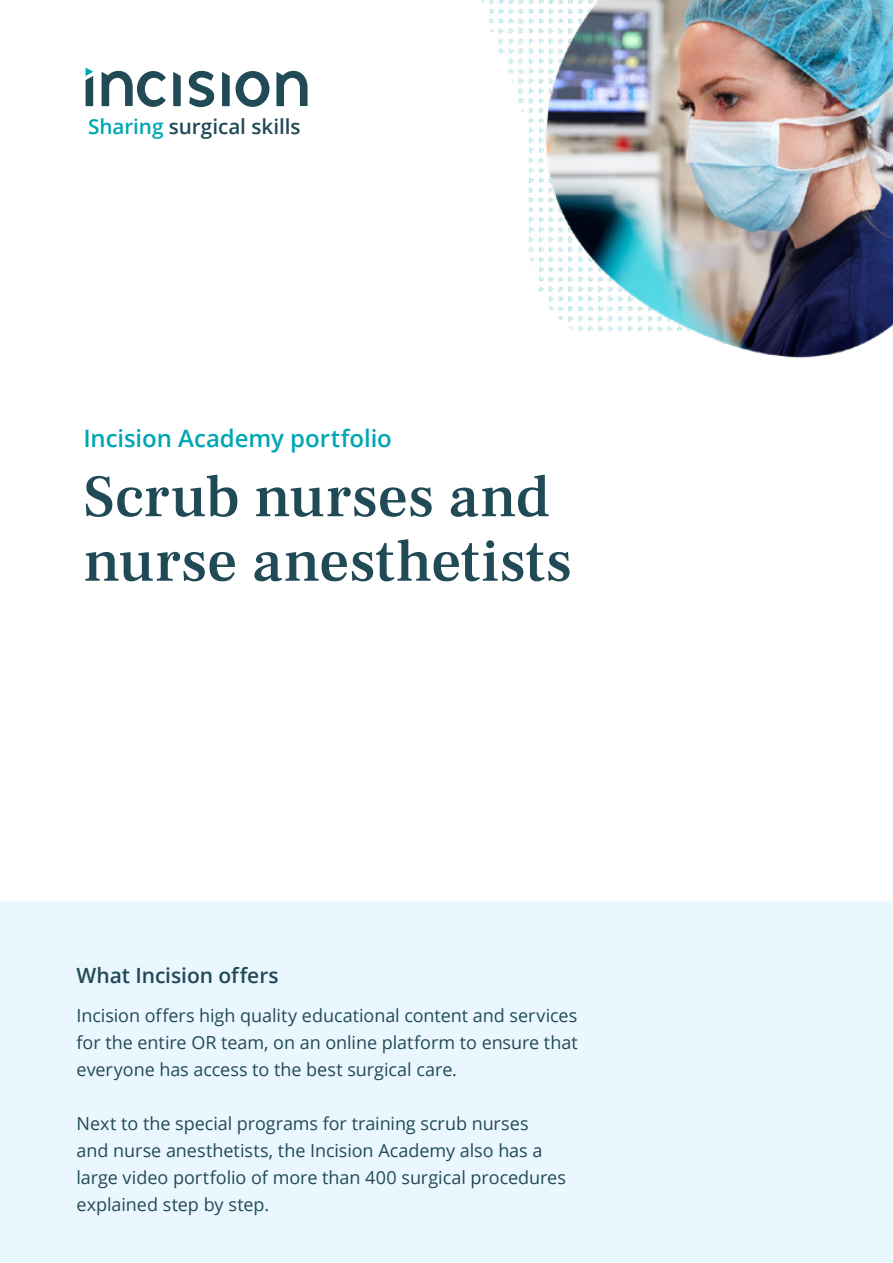
<style>
.page{position:relative;width:893px;height:1263px;background:#fff}
.page>*{position:absolute;margin:0;border:0;box-sizing:border-box;transform-origin:0 0}
.t1{font:500 60px/64.5px "Frank Ruhl Libre";letter-spacing:-.005em;color:#214a57}
.t2{font:600 24px "Open Sans";letter-spacing:-.005em;color:#00a6b3}
.t3{font:600 21px "Open Sans";letter-spacing:-.005em;color:#214a57}
.t4{font:600 20.7px "Open Sans";letter-spacing:-.005em;color:#214a57}
.t5{font:18px/27px "Open Sans";letter-spacing:-.005em;color:#214a57;text-align:justify}
.s1{color:#00a6b3}
</style>
<div class="page">
<svg style="left:189px;top:71px;width:26px;height:36px"></svg>
<svg style="left:236px;top:71px;width:33px;height:36px"></svg>
<svg style="left:102px;top:71px;width:64px;height:36px"></svg>
<svg style="left:276px;top:71px;width:32px;height:35px"></svg>
<svg style="left:173px;top:72px;width:8px;height:34px"></svg>
<svg style="left:222px;top:72px;width:8px;height:34px"></svg>
<svg style="left:86px;top:68px;width:7px;height:38px"></svg>
<div style="left:1px;top:901px;width:891px;height:361px;background:#eaf7fe"></div>
<img style="left:481px;top:0;width:412px;height:358px">
<p class="t4" style="left:88px;top:112px;width:214px"><span class="s1">Sharing</span> surgical skills</p>
<h2 class="t2" style="left:83px;top:422px;width:310px">Incision Academy portfolio</h2>
<h1 class="t1" style="left:83px;top:464px;width:490px">Scrub nurses and nurse anesthetists</h1>
<p class="t3" style="left:77px;top:961px;width:204px">What Incision offers</p>
<p class="t5" style="left:77px;top:1001px;width:503px">Incision offers high quality educational content and services for the entire OR team, on an online platform to ensure that everyone has access to the best surgical care.</p>
<p class="t5" style="left:77px;top:1109px;width:491px;text-align:left">Next to the special programs for training scrub nurses<br>and nurse anesthetists, the Incision Academy also has a large video portfolio of more than 400 surgical procedures explained step by step.</p>
</div>
